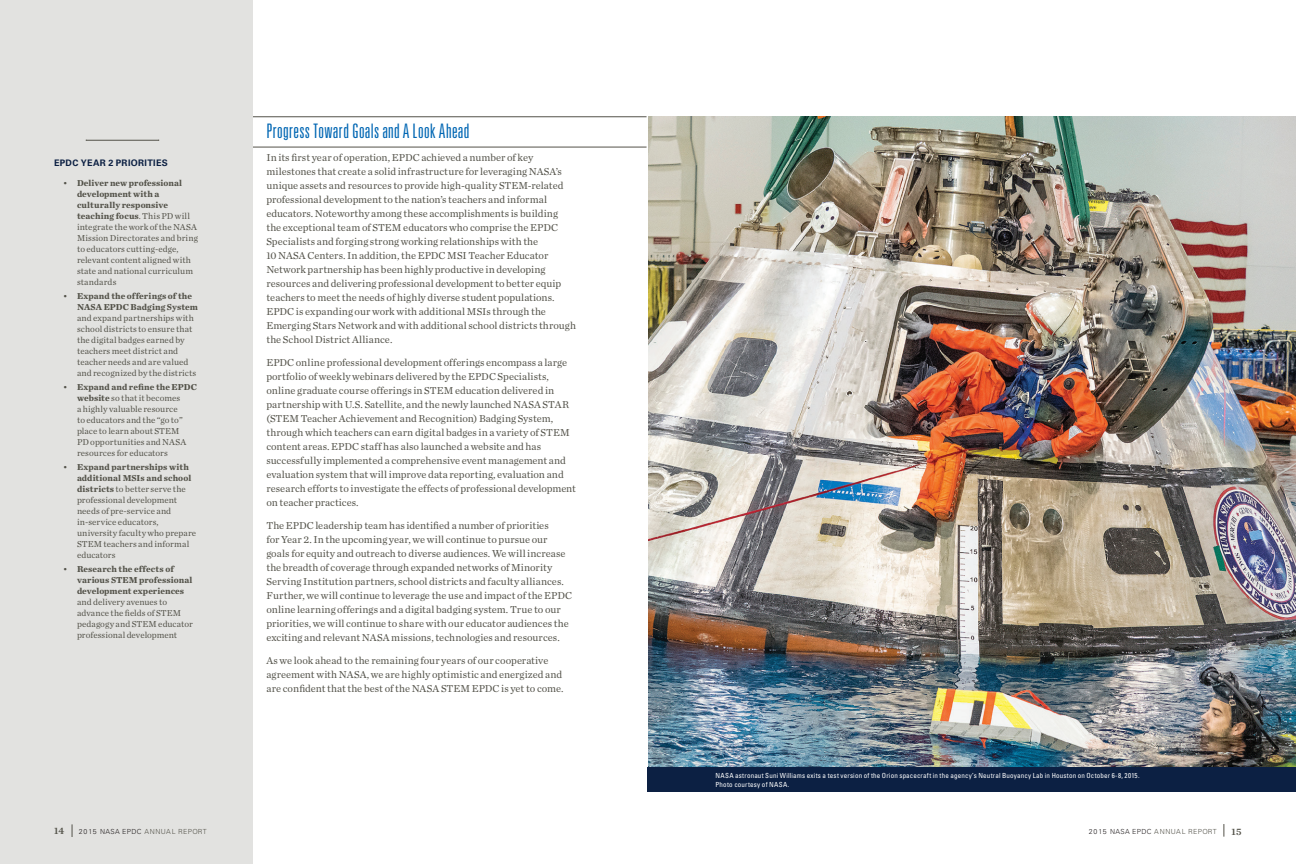
<style>
.page{position:relative;width:1296px;height:864px;background:#fff}
.page>*{position:absolute;margin:0;border:0;box-sizing:border-box;transform-origin:0 0}
.t1{font:300 ultra-condensed 20px "Univers LT Std";letter-spacing:.02em;color:#0166b3}
.t2{font:10.5px/14px "Chronicle Text G1";letter-spacing:.005em;color:#535249}
.t3{font:10px "Chronicle Text G1 Semi";color:#535249}
.t4{font:9px/11px "Chronicle Text G1";letter-spacing:.01em;color:#535249}
.t5{font:700 9px/11px "Chronicle Text G1";letter-spacing:.005em;color:#535249}
.t6{font:700 9px "Univers LT Std";letter-spacing:.035em;color:#0c2043}
.t7{font:condensed 7px/9px "Univers LT Std";letter-spacing:.025em;color:#fff}
.t8{font:300 7px "Univers LT Std";letter-spacing:.05em;color:#231f20}
.s1{font-weight:700}
.s2{font-weight:400}
.s3{color:#535249}
</style>
<div class="page">
<hr style="left:219px;top:117px;width:428px;height:1px;background:#535249">
<hr style="left:219px;top:147px;width:428px;height:1px;background:#535249">
<div style="left:0;top:0;width:253px;height:864px;background:#e2e2e0"></div>
<img style="left:648px;top:117px;width:648px;height:651px">
<svg style="left:72px;top:824px;width:1px;height:13px"></svg>
<svg style="left:1224px;top:824px;width:1px;height:13px"></svg>
<div style="left:647px;top:768px;width:649px;height:24px;background:#0c2043"></div>
<hr style="left:86px;top:140px;width:73px;height:1px;background:#535249">
<p class="t6" style="left:54px;top:158px;width:115px">EPDC YEAR 2 PRIORITIES</p>
<p class="t4" style="left:77px;top:178px;width:122px;text-indent:-14px">• <span class="s1">Deliver new professional development with a culturally responsive teaching focus</span>. This PD will integrate the work of the NASA<br>Mission Directorates and bring to educators cutting-edge, relevant content aligned with state and national curriculum standards</p>
<p class="t5" style="left:77px;top:290px;width:122px;text-indent:-14px"><span class="s2">•</span> Expand the offerings of the<br>NASA EPDC Badging System</p>
<p class="t4" style="left:77px;top:312px;width:121px">and expand partnerships with school districts to ensure that the digital badges earned by teachers meet district and teacher needs and are valued and recognized by the districts</p>
<p class="t4" style="left:77px;top:381px;width:121px;text-indent:-14px">• <span class="s1">Expand and refine the EPDC website</span> so that it becomes<br>a highly valuable resource<br>to educators and the “go to” place to learn about STEM<br>PD opportunities and NASA resources for educators</p>
<p class="t4" style="left:77px;top:461px;width:121px;text-indent:-14px">• <span class="s1">Expand partnerships with additional MSIs and school districts</span> to better serve the professional development needs of pre-service and in-service educators, university faculty who prepare<br>STEM teachers and informal educators</p>
<p class="t5" style="left:77px;top:563px;width:117px;text-indent:-14px"><span class="s2">•</span> Research the effects of various STEM professional development experiences</p>
<p class="t4" style="left:77px;top:596px;width:117px">and delivery avenues to advance the fields of STEM pedagogy and STEM educator professional development</p>
<h1 class="t1" style="left:266px;top:121px;width:205px">Progress Toward Goals and A Look Ahead</h1>
<p class="t2" style="left:266px;top:151px;width:311px">In its first year of operation, EPDC achieved a number of key milestones that create a solid infrastructure for leveraging NASA’s unique assets and resources to provide high-quality STEM-related professional development to the nation’s teachers and informal educators. Noteworthy among these accomplishments is building<br>the exceptional team of STEM educators who comprise the EPDC Specialists and forging strong working relationships with the<br>10 NASA Centers. In addition, the EPDC MSI Teacher Educator Network partnership has been highly productive in developing resources and delivering professional development to better equip teachers to meet the needs of highly diverse student populations.<br>EPDC is expanding our work with additional MSIs through the Emerging Stars Network and with additional school districts through the School District Alliance.</p>
<p class="t2" style="left:266px;top:355px;width:311px">EPDC online professional development offerings encompass a large portfolio of weekly webinars delivered by the EPDC Specialists, online graduate course offerings in STEM education delivered in partnership with U.S. Satellite, and the newly launched NASA STAR (STEM Teacher Achievement and Recognition) Badging System, through which teachers can earn digital badges in a variety of STEM content areas. EPDC staff has also launched a website and has successfully implemented a comprehensive event management and evaluation system that will improve data reporting, evaluation and research efforts to investigate the effects of professional development on teacher practices.</p>
<p class="t2" style="left:266px;top:518px;width:307px">The EPDC leadership team has identified a number of priorities<br>for Year 2. In the upcoming year, we will continue to pursue our goals for equity and outreach to diverse audiences. We will increase the breadth of coverage through expanded networks of Minority Serving Institution partners, school districts and faculty alliances.<br>Further, we will continue to leverage the use and impact of the EPDC online learning offerings and a digital badging system. True to our priorities, we will continue to share with our educator audiences the exciting and relevant NASA missions, technologies and resources.</p>
<p class="t2" style="left:266px;top:653px;width:299px">As we look ahead to the remaining four years of our cooperative agreement with NASA, we are highly optimistic and energized and are confident that the best of the NASA STEM EPDC is yet to come.</p>
<p class="t7" style="left:716px;top:771px;width:426px">NASA astronaut Suni Williams exits a test version of the Orion spacecraft in the agency’s Neutral Buoyancy Lab in Houston on October 6-8, 2015.<br>Photo courtesy of NASA.</p>
<p class="t3" style="left:54px;top:825px;width:12px">14</p>
<p class="t8" style="left:79px;top:828px;width:130px">2015 NASA EPDC <span class="s3">ANNUAL REPORT</span></p>
<p class="t8" style="left:1089px;top:827px;width:130px">2015 NASA EPDC <span class="s3">ANNUAL REPORT</span></p>
<p class="t3" style="left:1232px;top:825px;width:12px">15</p>
</div>
